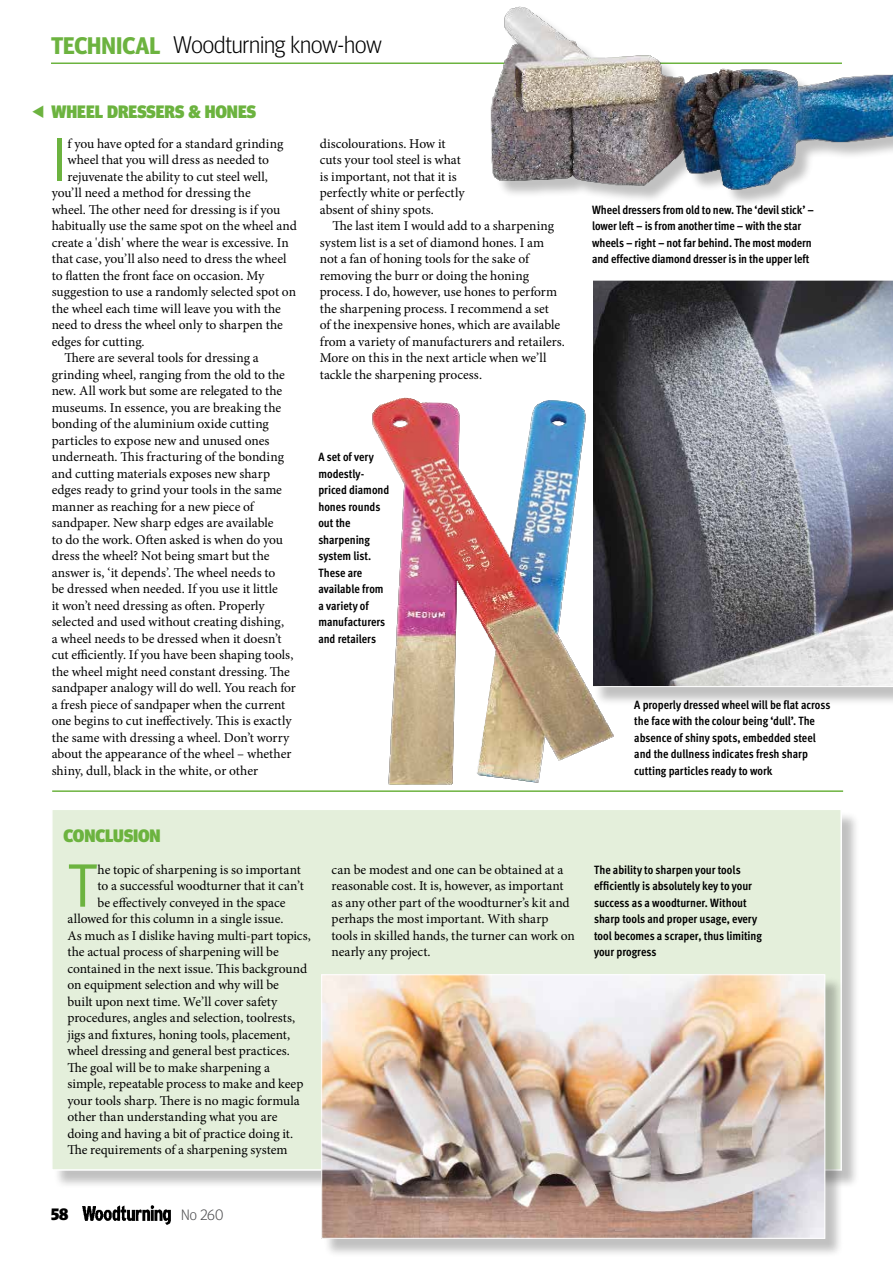
<style>
.page{position:relative;width:893px;height:1263px;background:#fff}
.page>*{position:absolute;margin:0;border:0;box-sizing:border-box;transform-origin:0 0}
.t1{font:61.65px "Meta";color:#6cb33f}
.t2{font:300 24px "Meta Headline";letter-spacing:-.01em;color:#000}
.t3{font:900 18px "Meta Headline";letter-spacing:-.005em;color:#6cb33f}
.t4{font:900 16.5px "Meta Headline";color:#000}
.t5{font:300 15px "Meta Headline";color:#4d4d4f}
.t6{font:13.5px/16.5px "Minion Pro";color:#000}
.t7{font:700 12px/16.5px "Meta Cond";letter-spacing:-.005em;color:#000}
.s1{font-weight:700;color:#6cb33f}
</style>
<div class="page">
<div style="left:53px;top:811px;width:808px;height:378px;background:#000;opacity:.25"></div>
<div style="left:51px;top:808px;width:791px;height:363px;background:#e4efdb;border:2px solid #fff"></div>
<hr style="left:51px;top:62px;width:791px;height:2px;background:#6cb33f">
<img style="left:444px;top:6px;width:449px;height:197px">
<div style="left:593px;top:282px;width:300px;height:424px;background:#000;opacity:.25"></div>
<svg style="left:593px;top:280px;width:300px;height:407px;background:#7d7f87"></svg>
<img style="left:327px;top:395px;width:316px;height:416px">
<hr style="left:52px;top:790px;width:791px;height:2px;background:#6cb33f">
<div style="left:323px;top:976px;width:521px;height:281px;background:#000;opacity:.25"></div>
<img style="left:323px;top:976px;width:500px;height:261px">
<div style="left:321px;top:974px;width:504px;height:265px;border:1px solid #fff"></div>
<img style="left:82px;top:1205px;width:89px;height:20px">
<h2 class="t2" style="left:51px;top:31px;width:332px"><span class="s1">TECHNICAL</span> Woodturning know-how</h2>
<h3 class="t3" style="left:52px;top:101px;width:204px">WHEEL DRESSERS &amp; HONES</h3>
<h1 class="t1" style="left:52px;top:124px;width:18px">I</h1>
<p class="t6" style="left:68px;top:135px;width:217px">f you have opted for a standard grinding</p>
<p class="t6" style="left:68px;top:152px;width:203px">wheel that you will dress as needed to</p>
<p class="t6" style="left:68px;top:168px;width:202px">rejuvenate the ability to cut steel well,</p>
<p class="t6" style="left:52px;top:185px;width:201px">you’ll need a method for dressing the</p>
<p class="t6" style="left:52px;top:201px;width:230px">wheel. The other need for dressing is if you</p>
<p class="t6" style="left:52px;top:218px;width:247px">habitually use the same spot on the wheel and</p>
<p class="t6" style="left:52px;top:234px;width:239px">create a 'dish' where the wear is excessive. In</p>
<p class="t6" style="left:52px;top:251px;width:236px">that case, you’ll also need to dress the wheel</p>
<p class="t6" style="left:52px;top:267px;width:214px">to flatten the front face on occasion. My</p>
<p class="t6" style="left:52px;top:284px;width:246px">suggestion to use a randomly selected spot on</p>
<p class="t6" style="left:52px;top:300px;width:231px">the wheel each time will leave you with the</p>
<p class="t6" style="left:52px;top:317px;width:233px">need to dress the wheel only to sharpen the</p>
<p class="t6" style="left:52px;top:333px;width:95px">edges for cutting.</p>
<p class="t6" style="left:64px;top:350px;width:196px">There are several tools for dressing a</p>
<p class="t6" style="left:52px;top:366px;width:235px">grinding wheel, ranging from the old to the</p>
<p class="t6" style="left:52px;top:383px;width:232px">new. All work but some are relegated to the</p>
<p class="t6" style="left:52px;top:399px;width:231px">museums. In essence, you are breaking the</p>
<p class="t6" style="left:52px;top:416px;width:219px">bonding of the aluminium oxide cutting</p>
<p class="t6" style="left:52px;top:432px;width:219px">particles to expose new and unused ones</p>
<p class="t6" style="left:52px;top:449px;width:234px">underneath. This fracturing of the bonding</p>
<p class="t6" style="left:52px;top:465px;width:220px">and cutting materials exposes new sharp</p>
<p class="t6" style="left:52px;top:482px;width:232px">edges ready to grind your tools in the same</p>
<p class="t6" style="left:52px;top:498px;width:204px">manner as reaching for a new piece of</p>
<p class="t6" style="left:52px;top:515px;width:223px">sandpaper. New sharp edges are available</p>
<p class="t6" style="left:52px;top:531px;width:233px">to do the work. Often asked is when do you</p>
<p class="t6" style="left:52px;top:547px;width:219px">dress the wheel? Not being smart but the</p>
<p class="t6" style="left:52px;top:564px;width:225px">answer is, ‘it depends’. The wheel needs to</p>
<p class="t6" style="left:52px;top:580px;width:228px">be dressed when needed. If you use it little</p>
<p class="t6" style="left:52px;top:597px;width:215px">it won’t need dressing as often. Properly</p>
<p class="t6" style="left:52px;top:613px;width:234px">selected and used without creating dishing,</p>
<p class="t6" style="left:52px;top:630px;width:232px">a wheel needs to be dressed when it doesn’t</p>
<p class="t6" style="left:52px;top:646px;width:243px">cut efficiently. If you have been shaping tools,</p>
<p class="t6" style="left:52px;top:663px;width:240px">the wheel might need constant dressing. The</p>
<p class="t6" style="left:52px;top:679px;width:246px">sandpaper analogy will do well. You reach for</p>
<p class="t6" style="left:52px;top:696px;width:235px">a fresh piece of sandpaper when the current</p>
<p class="t6" style="left:52px;top:712px;width:241px">one begins to cut ineffectively. This is exactly</p>
<p class="t6" style="left:52px;top:729px;width:239px">the same with dressing a wheel. Don’t worry</p>
<p class="t6" style="left:52px;top:745px;width:241px">about the appearance of the wheel – whether</p>
<p class="t6" style="left:52px;top:762px;width:208px">shiny, dull, black in the white, or other</p>
<p class="t6" style="left:320px;top:135px;width:146px">discolourations. How it cuts your tool steel is what is important, not that it is perfectly white or perfectly absent of shiny spots.</p>
<p class="t6" style="left:320px;top:218px;width:247px;text-indent:13px">The last item I would add to a sharpening system list is a set of diamond hones. I am not a fan of honing tools for the sake of removing the burr or doing the honing process. I do, however, use hones to perform the sharpening process. I recommend a set<br>of the inexpensive hones, which are available from a variety of manufacturers and retailers.<br>More on this in the next article when we’ll tackle the sharpening process.</p>
<p class="t7" style="left:318px;top:449px;width:72px">A set of very modestly&shy;priced diamond hones rounds out the sharpening system list.<br>These are available from a variety of manufacturers and retailers</p>
<p class="t7" style="left:592px;top:201px;width:223px">Wheel dressers from old to new. The ‘devil stick’ – lower left – is from another time – with the star wheels – right – not far behind. The most modern and effective diamond dresser is in the upper left</p>
<p class="t7" style="left:634px;top:696px;width:198px">A properly dressed wheel will be flat across the face with the colour being ‘dull’. The absence of shiny spots, embedded steel and the dullness indicates fresh sharp cutting particles ready to work</p>
<h3 class="t3" style="left:64px;top:825px;width:99px">CONCLUSION</h3>
<h1 class="t1" style="left:68px;top:850px;width:32px">T</h1>
<p class="t6" style="left:98px;top:861px;width:205px">he topic of sharpening is so important</p>
<p class="t6" style="left:98px;top:878px;width:208px">to a successful woodturner that it can’t</p>
<p class="t6" style="left:98px;top:894px;width:189px">be effectively conveyed in the space</p>
<p class="t6" style="left:68px;top:911px;width:217px">allowed for this column in a single issue.</p>
<p class="t6" style="left:68px;top:927px;width:245px">As much as I dislike having multi-part topics,</p>
<p class="t6" style="left:68px;top:944px;width:213px">the actual process of sharpening will be</p>
<p class="t6" style="left:68px;top:960px;width:241px">contained in the next issue. This background</p>
<p class="t6" style="left:68px;top:977px;width:213px">on equipment selection and why will be</p>
<p class="t6" style="left:68px;top:993px;width:211px">built upon next time. We’ll cover safety</p>
<p class="t6" style="left:68px;top:1010px;width:229px">procedures, angles and selection, toolrests,</p>
<p class="t6" style="left:68px;top:1026px;width:224px">jigs and fixtures, honing tools, placement,</p>
<p class="t6" style="left:68px;top:1043px;width:224px">wheel dressing and general best practices.</p>
<p class="t6" style="left:68px;top:1059px;width:204px">The goal will be to make sharpening a</p>
<p class="t6" style="left:68px;top:1076px;width:237px">simple, repeatable process to make and keep</p>
<p class="t6" style="left:68px;top:1092px;width:234px">your tools sharp. There is no magic formula</p>
<p class="t6" style="left:68px;top:1109px;width:211px">other than understanding what you are</p>
<p class="t6" style="left:68px;top:1125px;width:227px">doing and having a bit of practice doing it.</p>
<p class="t6" style="left:68px;top:1142px;width:221px">The requirements of a sharpening system</p>
<p class="t6" style="left:332px;top:861px;width:245px">can be modest and one can be obtained at a reasonable cost. It is, however, as important as any other part of the woodturner’s kit and perhaps the most important. With sharp tools in skilled hands, the turner can work on nearly any project.</p>
<p class="t7" style="left:594px;top:861px;width:169px">The ability to sharpen your tools efficiently is absolutely key to your success as a woodturner. Without sharp tools and proper usage, every tool becomes a scraper, thus limiting your progress</p>
<p class="t4" style="left:51px;top:1204px;width:19px">58</p>
<p class="t5" style="left:181px;top:1206px;width:44px">No 260</p>
</div>
